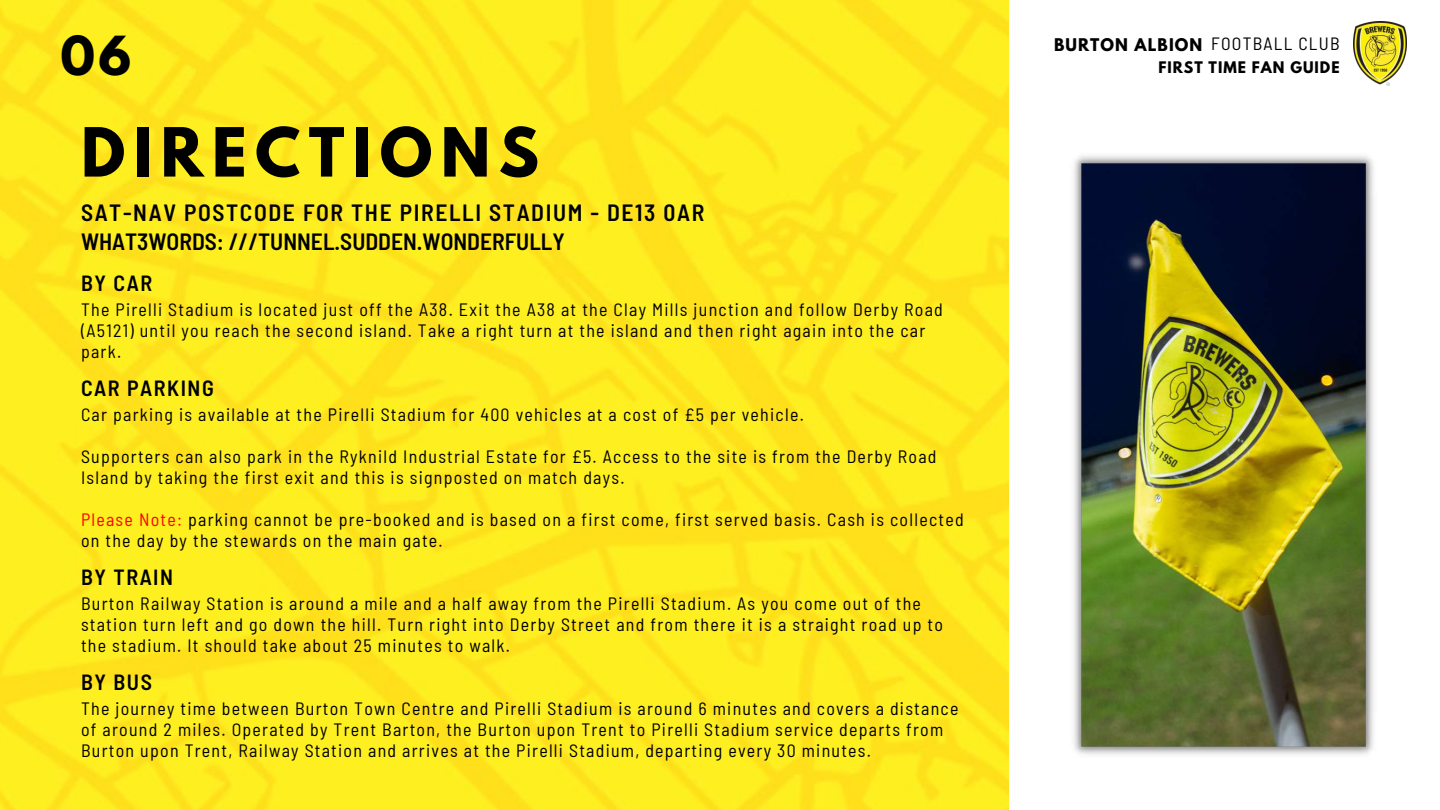
<style>
.page{position:relative;width:1440px;height:810px;background:#fff}
.page>*{position:absolute;margin:0;border:0;box-sizing:border-box;transform-origin:0 0}
.t1{font:700 60px "League Spartan";letter-spacing:.14em;color:#000}
.t2{font:700 47.7px "League Spartan";color:#000}
.t3{font:600 semi-condensed 23.5px "Barlow";letter-spacing:.07em;color:#000}
.t4{font:600 semi-condensed 23.5px "Barlow";color:#000}
.t5{font:600 semi-condensed 22px "Barlow";letter-spacing:.07em;color:#000}
.t6{font:semi-condensed 17.9px/21px "Barlow";letter-spacing:.07em;color:#000}
.t7{font:semi-condensed 17.8px "Barlow";letter-spacing:.07em;color:#000}
.t8{font:700 15.5px "League Spartan";letter-spacing:.07em;color:#000}
.t9{font:700 14.1px "League Spartan";letter-spacing:.07em;color:#000}
.s1{color:#f00}
</style>
<div class="page">
<img style="left:0;top:0;width:1009px;height:810px">
<img style="left:1353px;top:21px;width:53px;height:65px">
<img style="left:1073px;top:155px;width:301px;height:600px">
<h2 class="t2" style="left:60px;top:32px;width:72px">06</h2>
<h1 class="t1" style="left:81px;top:123px;width:460px">DIRECTIONS</h1>
<h3 class="t3" style="left:81px;top:197px;width:625px">SAT-NAV POSTCODE FOR THE PIRELLI STADIUM - DE13 0AR</h3>
<h3 class="t4" style="left:81px;top:226px;width:485px">WHAT3WORDS: ///TUNNEL.SUDDEN.WONDERFULLY</h3>
<p class="t5" style="left:81px;top:269px;width:73px">BY CAR</p>
<p class="t6" style="left:81px;top:298px;width:863px">The Pirelli Stadium is located just off the A38. Exit the A38 at the Clay Mills junction and follow Derby Road (A5121) until you reach the second island. Take a right turn at the island and then right again into the car park.</p>
<p class="t5" style="left:81px;top:374px;width:134px">CAR PARKING</p>
<p class="t6" style="left:81px;top:403px;width:724px">Car parking is available at the Pirelli Stadium for 400 vehicles at a cost of £5 per vehicle.</p>
<p class="t6" style="left:81px;top:445px;width:857px">Supporters can also park in the Ryknild Industrial Estate for £5. Access to the site is from the Derby Road<br>Island by taking the first exit and this is signposted on match days.</p>
<p class="t6" style="left:81px;top:508px;width:884px"><span class="s1">Please Note:</span> parking cannot be pre-booked and is based on a first come, first served basis. Cash is collected on the day by the stewards on the main gate.</p>
<p class="t5" style="left:81px;top:563px;width:94px">BY TRAIN</p>
<p class="t6" style="left:81px;top:592px;width:864px">Burton Railway Station is around a mile and a half away from the Pirelli Stadium. As you come out of the station turn left and go down the hill. Turn right into Derby Street and from there it is a straight road up to the stadium. It should take about 25 minutes to walk.</p>
<p class="t5" style="left:81px;top:668px;width:72px">BY BUS</p>
<p class="t6" style="left:81px;top:697px;width:879px">The journey time between Burton Town Centre and Pirelli Stadium is around 6 minutes and covers a distance of around 2 miles. Operated by Trent Barton, the Burton upon Trent to Pirelli Stadium service departs from<br>Burton upon Trent, Railway Station and arrives at the Pirelli Stadium, departing every 30 minutes.</p>
<p class="t8" style="left:1054px;top:37px;width:150px">BURTON ALBION</p>
<p class="t9" style="left:1158px;top:61px;width:183px">FIRST TIME FAN GUIDE</p>
<p class="t7" style="left:1211px;top:33px;width:130px">FOOTBALL CLUB</p>
</div>
